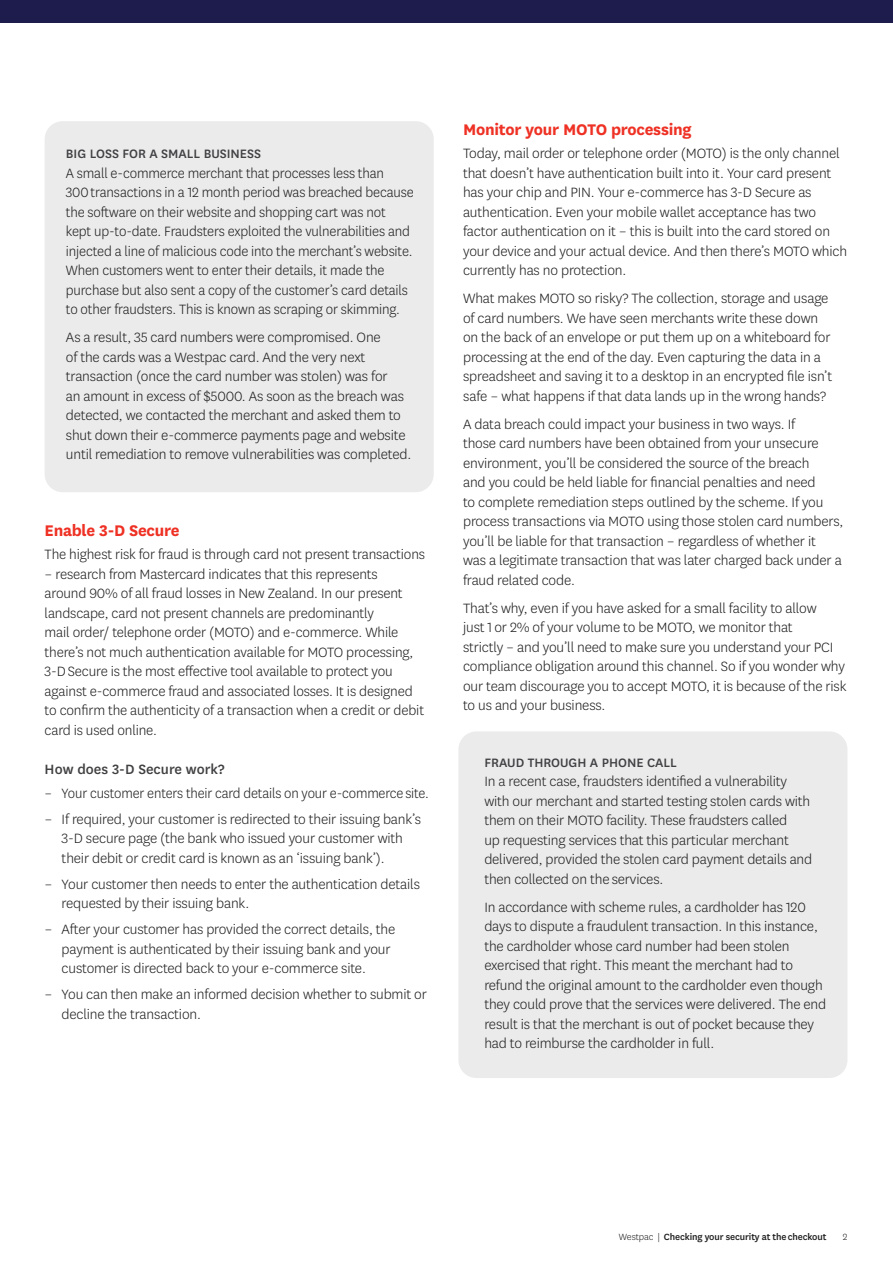
<style>
.page{position:relative;width:893px;height:1263px;background:#fff}
.page>*{position:absolute;margin:0;border:0;box-sizing:border-box;transform-origin:0 0}
.t1{font:700 18px "National LF";letter-spacing:-.015em;color:#ee3124}
.t2{font:300 15.75px/19.5px "National LF";letter-spacing:-.01em;color:#1c1c1c}
.t3{font:300 15.75px "National LF";letter-spacing:-.01em;color:#1c1c1c;scale:.96 1}
.t4{font:500 15.75px "National LF";color:#414042}
.t5{font:500 14.25px "National LF";color:#414042}
.t6{font:500 10.5px "National LF";letter-spacing:-.01em;color:#1c1c1c}
.t7{font:300 10.5px "National LF";color:#1c1c1c}
.s1{font-weight:300}
</style>
<div class="page">
<div style="left:0;top:0;width:893px;height:22px;background:#1d1c4d"></div>
<div style="left:458px;top:731px;width:389px;height:347px;background:#ebebec;border-radius:18px"></div>
<div style="left:45px;top:121px;width:389px;height:371px;background:#ebebec;border-radius:18px"></div>
<p class="t5" style="left:66px;top:144px;width:197px">BIG LOSS FOR A SMALL BUSINESS</p>
<p class="t2" style="left:66px;top:163px;width:349px">A small e-commerce merchant that processes less than<br>300 transactions in a 12 month period was breached because the software on their website and shopping cart was not kept up-to-date. Fraudsters exploited the vulnerabilities and injected a line of malicious code into the merchant’s website.<br>When customers went to enter their details, it made the purchase but also sent a copy of the customer’s card details to other fraudsters. This is known as scraping or skimming.</p>
<p class="t2" style="left:66px;top:327px;width:347px">As a result, 35 card numbers were compromised. One<br>of the cards was a Westpac card. And the very next transaction (once the card number was stolen) was for<br>an amount in excess of $5000. As soon as the breach was detected, we contacted the merchant and asked them to shut down their e-commerce payments page and website until remediation to remove vulnerabilities was completed.</p>
<p class="t1" style="left:45px;top:517px;width:137px">Enable 3-D Secure</p>
<p class="t2" style="left:45px;top:544px;width:382px">The highest risk for fraud is through card not present transactions</p>
<p class="t2" style="left:45px;top:564px;width:381px">– research from Mastercard indicates that this represents<br>around 90% of all fraud losses in New Zealand. In our present landscape, card not present channels are predominantly<br>mail order/ telephone order (MOTO) and e-commerce. While there’s not much authentication available for MOTO processing, 3-D Secure is the most effective tool available to protect you against e-commerce fraud and associated losses. It is designed to confirm the authenticity of a transaction when a credit or debit card is used online.</p>
<p class="t4" style="left:45px;top:759px;width:182px">How does 3-D Secure work?</p>
<p class="t3" style="left:45px;top:783px;width:402px">– Your customer enters their card details on your e-commerce site.</p>
<p class="t2" style="left:62px;top:809px;width:361px;text-indent:-17px">– If required, your customer is redirected to their issuing bank’s<br>3-D secure page (the bank who issued your customer with their debit or credit card is known as an ‘issuing bank’).</p>
<p class="t2" style="left:62px;top:874px;width:360px;text-indent:-17px">– Your customer then needs to enter the authentication details requested by their issuing bank.</p>
<p class="t2" style="left:62px;top:919px;width:335px;text-indent:-17px">– After your customer has provided the correct details, the payment is authenticated by their issuing bank and your customer is directed back to your e-commerce site.</p>
<p class="t2" style="left:62px;top:984px;width:367px;text-indent:-17px">– You can then make an informed decision whether to submit or decline the transaction.</p>
<p class="t1" style="left:463px;top:116px;width:230px">Monitor your MOTO processing</p>
<p class="t2" style="left:463px;top:143px;width:386px">Today, mail order or telephone order (MOTO) is the only channel that doesn’t have authentication built into it. Your card present has your chip and PIN. Your e-commerce has 3-D Secure as authentication. Even your mobile wallet acceptance has two factor authentication on it – this is built into the card stored on your device and your actual device. And then there’s MOTO which currently has no protection.</p>
<p class="t2" style="left:463px;top:288px;width:371px">What makes MOTO so risky? The collection, storage and usage of card numbers. We have seen merchants write these down on the back of an envelope or put them up on a whiteboard for processing at the end of the day. Even capturing the data in a spreadsheet and saving it to a desktop in an encrypted file isn’t safe – what happens if that data lands up in the wrong hands?</p>
<p class="t2" style="left:463px;top:414px;width:382px">A data breach could impact your business in two ways. If<br>those card numbers have been obtained from your unsecure environment, you’ll be considered the source of the breach<br>and you could be held liable for financial penalties and need<br>to complete remediation steps outlined by the scheme. If you process transactions via MOTO using those stolen card numbers, you’ll be liable for that transaction – regardless of whether it<br>was a legitimate transaction that was later charged back under a fraud related code.</p>
<p class="t2" style="left:463px;top:598px;width:385px">That’s why, even if you have asked for a small facility to allow<br>just 1 or 2% of your volume to be MOTO, we monitor that<br>strictly – and you’ll need to make sure you understand your PCI compliance obligation around this channel. So if you wonder why our team discourage you to accept MOTO, it is because of the risk to us and your business.</p>
<p class="t5" style="left:484px;top:753px;width:194px">FRAUD THROUGH A PHONE CALL</p>
<p class="t2" style="left:484px;top:771px;width:329px">In a recent case, fraudsters identified a vulnerability with our merchant and started testing stolen cards with them on their MOTO facility. These fraudsters called<br>up requesting services that this particular merchant delivered, provided the stolen card payment details and then collected on the services.</p>
<p class="t2" style="left:484px;top:897px;width:343px">In accordance with scheme rules, a cardholder has 120 days to dispute a fraudulent transaction. In this instance, the cardholder whose card number had been stolen exercised that right. This meant the merchant had to refund the original amount to the cardholder even though they could prove that the services were delivered. The end result is that the merchant is out of pocket because they had to reimburse the cardholder in full.</p>
<p class="t6" style="left:619px;top:1230px;width:209px"><span class="s1">Westpac |</span> Checking your security at the checkout</p>
<p class="t7" style="left:843px;top:1230px;width:6px">2</p>
</div>
